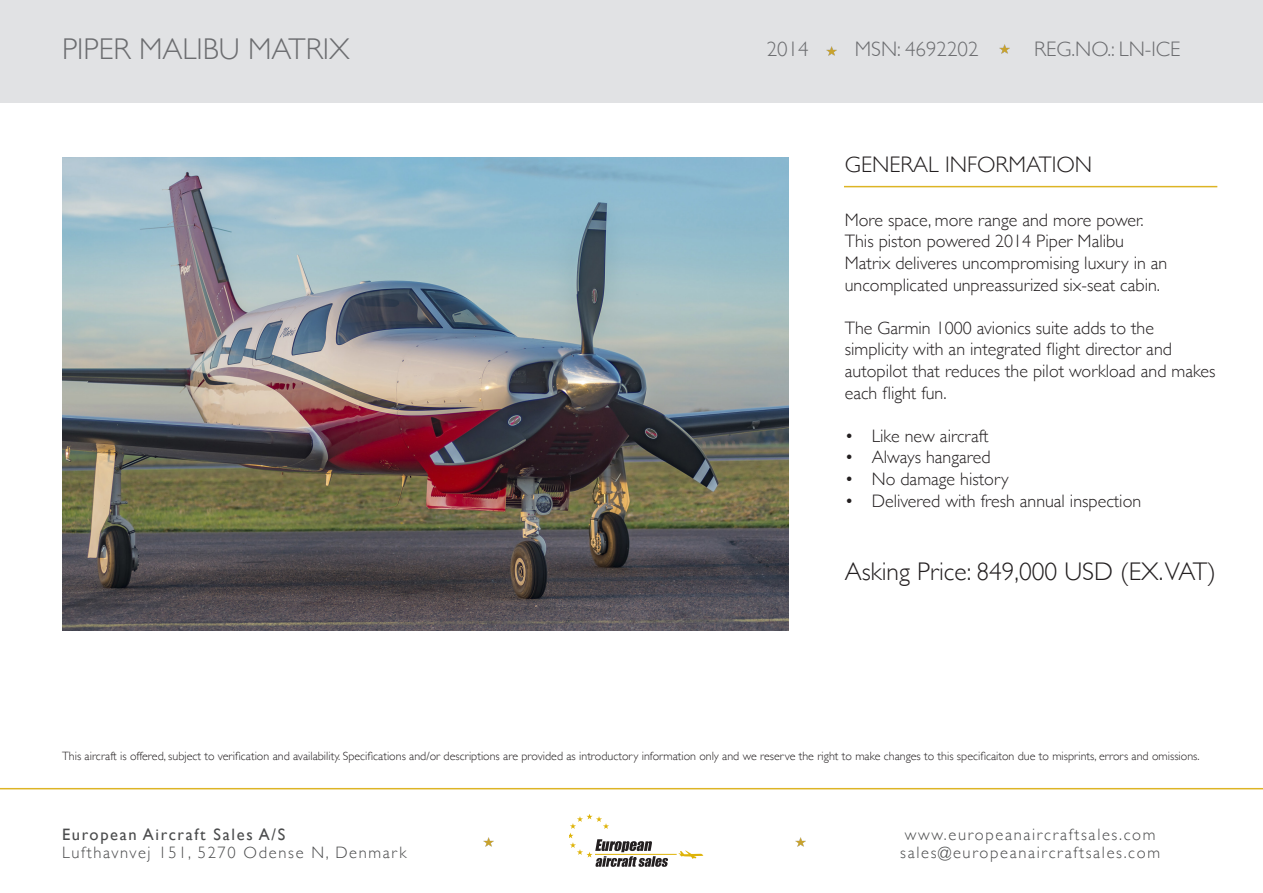
<style>
.page{position:relative;width:1263px;height:893px;background:#fff}
.page>*{position:absolute;margin:0;border:0;box-sizing:border-box;transform-origin:0 0}
.t1{font:300 30px "Gill Sans";color:#6c6d70}
.t2{font:300 25.5px "Gill Sans";color:#231f20}
.t3{font:300 22.5px "Gill Sans";color:#231f20}
.t4{font:300 21px "Gill Sans";color:#6c6d70}
.t5{font:300 18px/21.6px "Gill Sans";color:#231f20}
.t6{font:300 16.5px/18px "Gill Sans";letter-spacing:.1em;color:#4b4c4d}
.t7{font:16.5px "Gill Sans";letter-spacing:.1em;color:#4b4c4d}
.t8{font:300 12px "Gill Sans";color:#231f20}
</style>
<div class="page">
<div style="left:0;top:0;width:1263px;height:102px;background:#e1e2e4"></div>
<svg style="left:999px;top:44px;width:10px;height:10px"></svg>
<svg style="left:827px;top:46px;width:10px;height:10px"></svg>
<svg style="left:795px;top:837px;width:10px;height:10px"></svg>
<svg style="left:483px;top:837px;width:10px;height:10px"></svg>
<svg style="left:569px;top:815px;width:99px;height:52px"></svg>
<hr style="left:595px;top:854px;width:82px;height:1px;background:#deb308">
<svg style="left:678px;top:851px;width:25px;height:8px"></svg>
<hr style="left:0;top:788px;width:1263px;height:1px;background:#ddb425">
<img style="left:62px;top:157px;width:726px;height:473px">
<hr style="left:844px;top:186px;width:373px;height:1px;background:#ddb425">
<h1 class="t1" style="left:62px;top:25px;width:289px">PIPER MALIBU MATRIX</h1>
<p class="t4" style="left:767px;top:33px;width:43px">2014</p>
<p class="t4" style="left:855px;top:32px;width:125px">MSN: 4692202</p>
<p class="t4" style="left:1034px;top:33px;width:148px">REG.NO.: LN-ICE</p>
<p class="t3" style="left:845px;top:147px;width:249px">GENERAL INFORMATION</p>
<p class="t5" style="left:845px;top:208px;width:300px">More space, more range and more power.</p>
<p class="t5" style="left:845px;top:230px;width:324px">This piston powered 2014 Piper Malibu<br>Matrix deliveres uncompromising luxury in an uncomplicated unpreassurized six-seat cabin.</p>
<p class="t5" style="left:845px;top:316px;width:372px">The Garmin 1000 avionics suite adds to the simplicity with an integrated flight director and autopilot that reduces the pilot workload and makes each flight fun.</p>
<p class="t5" style="left:845px;top:424px;width:145px">• Like new aircraft</p>
<p class="t5" style="left:845px;top:446px;width:147px">• Always hangared</p>
<p class="t5" style="left:845px;top:467px;width:165px">• No damage history</p>
<p class="t5" style="left:845px;top:489px;width:298px">• Delivered with fresh annual inspection</p>
<p class="t2" style="left:845px;top:552px;width:373px">Asking Price: 849,000 USD (EX.VAT)</p>
<p class="t8" style="left:62px;top:746px;width:1139px">This aircraft is offered, subject to verification and availability. Specifications and/or descriptions are provided as introductory information only and we reserve the right to make changes to this specificaiton due to misprints, errors and omissions.</p>
<p class="t7" style="left:62px;top:825px;width:225px">European Aircraft Sales A/S</p>
<p class="t6" style="left:62px;top:843px;width:346px">Lufthavnvej 151, 5270 Odense N, Denmark</p>
<p class="t6" style="left:900px;top:825px;width:261px">www.europeanaircraftsales.com sales@europeanaircraftsales.com</p>
</div>
